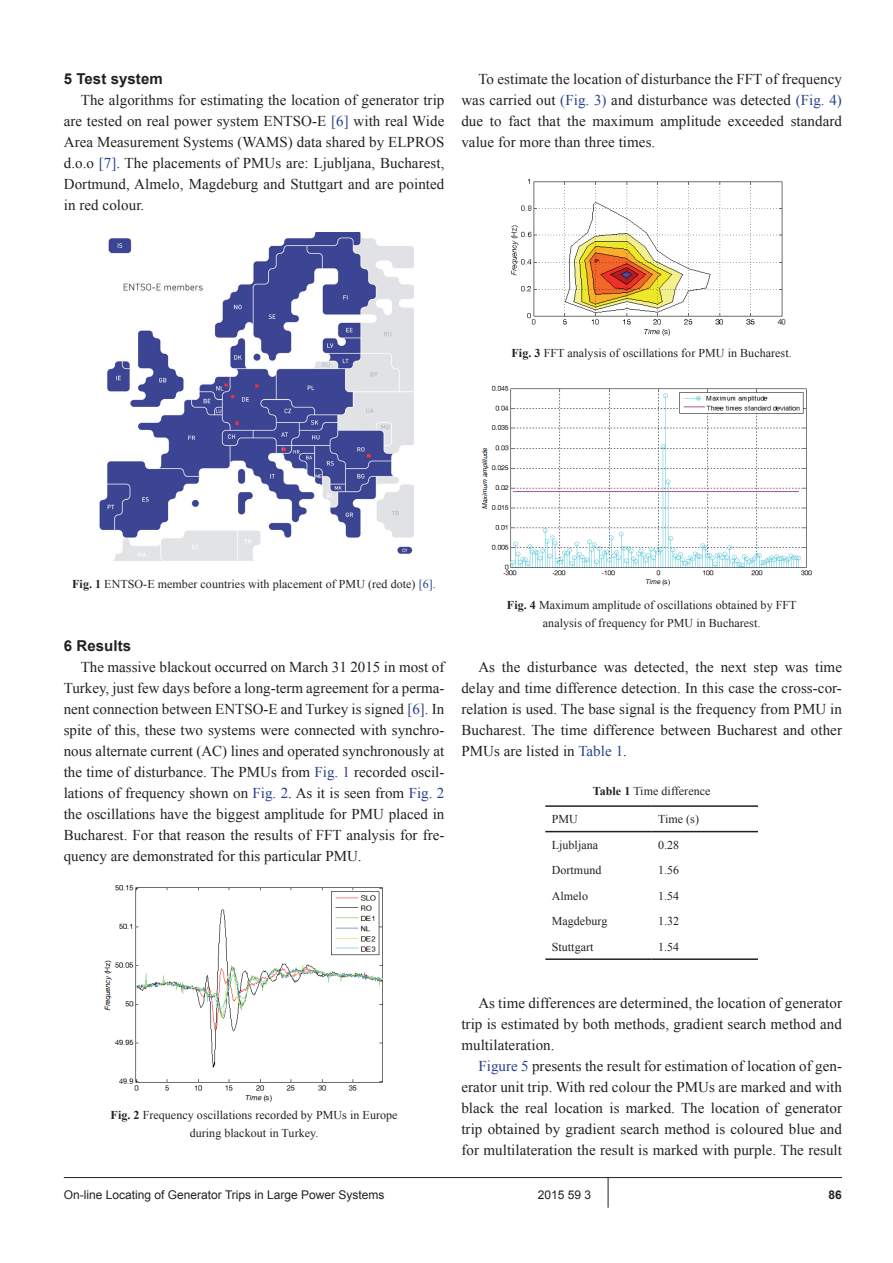
<style>
.page{position:relative;width:893px;height:1263px;background:#fff}
.page>*{position:absolute;margin:0;border:0;box-sizing:border-box;transform-origin:0 0}
.t1{font:15px/21px "Times New Roman";letter-spacing:.005em;color:#231f20;text-align:justify}
.t2{font:700 15px "Arial";letter-spacing:.005em;color:#231f20}
.t3{font:12px/18px "Times New Roman";letter-spacing:.005em;color:#231f20;text-align:center}
.t4{font:12px "Arial";color:#231f20}
.t5{font:700 12px "Arial";color:#231f20}
.s1{color:#253f8e}
.s2{font-weight:700}
</style>
<div class="page">
<hr style="left:64px;top:1177px;width:778px;height:1px;background:#231f20">
<hr style="left:608px;top:1178px;width:1px;height:30px;background:#231f20">
<img style="left:99px;top:232px;width:315px;height:328px">
<img style="left:104px;top:885px;width:279px;height:217px">
<img style="left:511px;top:178px;width:275px;height:158px">
<img style="left:481px;top:385px;width:332px;height:201px">
<hr style="left:545px;top:831px;width:107px;height:1px;background:#231f20">
<hr style="left:652px;top:831px;width:106px;height:1px;background:#231f20">
<hr style="left:545px;top:805px;width:107px;height:2px;background:#231f20">
<hr style="left:652px;top:805px;width:106px;height:2px;background:#231f20">
<hr style="left:545px;top:958px;width:107px;height:2px;background:#231f20">
<hr style="left:652px;top:958px;width:106px;height:2px;background:#231f20">
<p class="t2" style="left:64px;top:68px;width:100px">5 Test system</p>
<p class="t1" style="left:64px;top:89px;width:382px;text-indent:17px">The algorithms for estimating the location of generator trip are tested on real power system ENTSO-E <span class="s1">[6]</span> with real Wide Area Measurement Systems (WAMS) data shared by ELPROS d.o.o <span class="s1">[7]</span>. The placements of PMUs are: Ljubljana, Bucharest, Dortmund, Almelo, Magdeburg and Stuttgart and are pointed in red colour.</p>
<p class="t1" style="left:461px;top:68px;width:382px;text-indent:17px">To estimate the location of disturbance the FFT of frequency was carried out <span class="s1">(Fig. 3)</span> and disturbance was detected <span class="s1">(Fig. 4) </span>due to fact that the maximum amplitude exceeded standard value for more than three times.</p>
<p class="t3" style="left:512px;top:344px;width:282px"><span class="s2">Fig. 3</span> FFT analysis of oscillations for PMU in Bucharest.</p>
<p class="t3" style="left:72px;top:575px;width:365px"><span class="s2">Fig. 1</span> ENTSO-E member countries with placement of PMU (red dote) <span class="s1">[6]</span>.</p>
<p class="t2" style="left:64px;top:635px;width:69px">6 Results</p>
<p class="t1" style="left:64px;top:656px;width:382px;text-indent:17px">The massive blackout occurred on March 31 2015 in most of Turkey, just few days before a long-term agreement for a perma&shy;nent connection between ENTSO-E and Turkey is signed <span class="s1">[6]</span>. In spite of this, these two systems were connected with synchro&shy;nous alternate current (AC) lines and operated synchronously at the time of disturbance. The PMUs from <span class="s1">Fig. 1</span> recorded oscil&shy;lations of frequency shown on <span class="s1">Fig. 2</span>. As it is seen from <span class="s1">Fig. 2 </span>the oscillations have the biggest amplitude for PMU placed in Bucharest. For that reason the results of FFT analysis for fre&shy;quency are demonstrated for this particular PMU.</p>
<p class="t3" style="left:507px;top:596px;width:291px"><span class="s2">Fig. 4</span> Maximum amplitude of oscillations obtained by FFT analysis of frequency for PMU in Bucharest.</p>
<p class="t1" style="left:461px;top:656px;width:382px;text-indent:17px">As the disturbance was detected, the next step was time delay and time difference detection. In this case the cross-cor&shy;relation is used. The base signal is the frequency from PMU in Bucharest. The time difference between Bucharest and other PMUs are listed in <span class="s1">Table 1</span>.</p>
<p class="t3" style="left:593px;top:782px;width:119px"><span class="s2">Table 1</span> Time difference</p>
<p class="t3" style="left:552px;top:810px;width:28px">PMU</p>
<p class="t3" style="left:658px;top:810px;width:42px">Time (s)</p>
<p class="t3" style="left:552px;top:835px;width:48px">Ljubljana</p>
<p class="t3" style="left:658px;top:835px;width:23px">0.28</p>
<p class="t3" style="left:552px;top:861px;width:51px">Dortmund</p>
<p class="t3" style="left:658px;top:861px;width:23px">1.56</p>
<p class="t3" style="left:552px;top:886px;width:38px">Almelo</p>
<p class="t3" style="left:658px;top:886px;width:23px">1.54</p>
<p class="t3" style="left:552px;top:912px;width:57px">Magdeburg</p>
<p class="t3" style="left:658px;top:912px;width:23px">1.32</p>
<p class="t3" style="left:552px;top:937px;width:43px">Stuttgart</p>
<p class="t3" style="left:658px;top:937px;width:23px">1.54</p>
<p class="t3" style="left:111px;top:1106px;width:288px"><span class="s2">Fig. 2</span> Frequency oscillations recorded by PMUs in Europe during blackout in Turkey.</p>
<p class="t1" style="left:461px;top:992px;width:382px;text-indent:17px">As time differences are determined, the location of generator trip is estimated by both methods, gradient search method and multilateration.</p>
<p class="t1" style="left:461px;top:1055px;width:382px;text-indent:17px"><span class="s1">Figure 5</span> presents the result for estimation of location of gen&shy;erator unit trip. With red colour the PMUs are marked and with black the real location is marked. The location of generator trip obtained by gradient search method is coloured blue and for multilateration the result is marked with purple. The result</p>
<p class="t4" style="left:64px;top:1186px;width:322px">On-line Locating of Generator Trips in Large Power Systems</p>
<p class="t4" style="left:538px;top:1186px;width:55px">2015 59 3</p>
<p class="t5" style="left:829px;top:1186px;width:15px">86</p>
</div>
